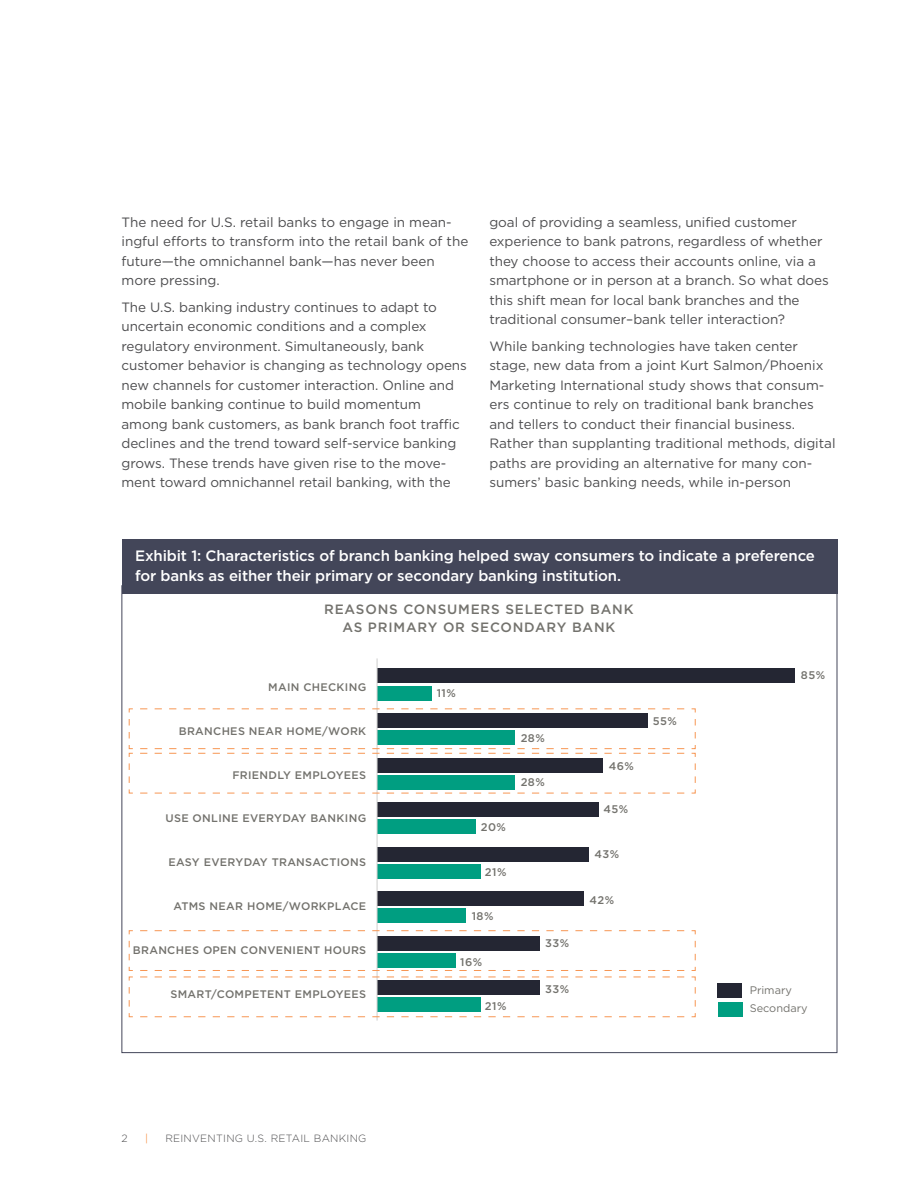
<style>
.page{position:relative;width:918px;height:1188px;background:#fff}
.page>*{position:absolute;margin:0;border:0;box-sizing:border-box;transform-origin:0 0}
.Exhibit_Caption{font:500 15px "Gotham";letter-spacing:-.01em;color:#fff}
.Body{font:13.5px/19.5px "Gotham";letter-spacing:-.005em;color:#4d4d4f}
.Exhibit_Title{font:500 13.5px/18px "Gotham";letter-spacing:.06em;color:#73726d;text-align:center}
.t1{font:500 11.1px "Gotham";letter-spacing:.04em;color:#73726d}
.t2{font:500 10.95px "Gotham";letter-spacing:.03em;color:#73726d}
.t3{font:10.95px/18px "Gotham";color:#73726d}
.Footer_and_Page_Numb{font:300 10.5px "Gotham";letter-spacing:.025em;color:#4d4d4f}
.Footer_and_Page_Numb-2{font:300 10.5px "Gotham";color:#f47920}
</style>
<div class="page">
<div style="left:122px;top:539px;width:715px;height:55px;background:#434659"></div>
<div style="left:377px;top:669px;width:418px;height:14px;background:#242633"></div>
<div style="left:377px;top:686px;width:54px;height:14px;background:#009e81"></div>
<div style="left:377px;top:802px;width:221px;height:15px;background:#242633"></div>
<div style="left:377px;top:820px;width:99px;height:14px;background:#009e81"></div>
<div style="left:377px;top:847px;width:212px;height:14px;background:#242633"></div>
<div style="left:377px;top:864px;width:103px;height:14px;background:#009e81"></div>
<div style="left:377px;top:892px;width:207px;height:14px;background:#242633"></div>
<div style="left:377px;top:909px;width:89px;height:14px;background:#009e81"></div>
<hr style="left:377px;top:658px;width:1px;height:363px;background:#cdcdcc">
<div style="left:718px;top:1002px;width:25px;height:15px;background:#009e81"></div>
<div style="left:718px;top:984px;width:24px;height:14px;background:#242633"></div>
<svg style="left:129px;top:708px;width:567px;height:86px"></svg>
<svg style="left:129px;top:930px;width:567px;height:88px"></svg>
<p class="Body" style="left:122px;top:212px;width:348px">The need for U.S. retail banks to engage in mean&shy;ingful efforts to transform into the retail bank of the future—the omnichannel bank—has never been more pressing.</p>
<p class="Body" style="left:122px;top:297px;width:347px">The U.S. banking industry continues to adapt to uncertain economic conditions and a complex regulatory environment. Simultaneously, bank customer behavior is changing as technology opens new channels for customer interaction. Online and mobile banking continue to build momentum among bank customers, as bank branch foot traffic declines and the trend toward self-service banking grows. These trends have given rise to the move&shy;ment toward omnichannel retail banking, with the</p>
<p class="Body" style="left:489px;top:212px;width:341px">goal of providing a seamless, unified customer experience to bank patrons, regardless of whether they choose to access their accounts online, via a smartphone or in person at a branch. So what does this shift mean for local bank branches and the traditional consumer–bank teller interaction?</p>
<p class="Body" style="left:489px;top:336px;width:348px">While banking technologies have taken center stage, new data from a joint Kurt Salmon/Phoenix Marketing International study shows that consum&shy;ers continue to rely on traditional bank branches and tellers to conduct their financial business.<br>Rather than supplanting traditional methods, digital paths are providing an alternative for many con&shy;sumers’ basic banking needs, while in-person</p>
<p class="Exhibit_Caption" style="left:135px;top:546px;width:681px">Exhibit 1: Characteristics of branch banking helped sway consumers to indicate a preference</p>
<p class="Exhibit_Caption" style="left:135px;top:565px;width:487px">for banks as either their primary or secondary banking institution.</p>
<p class="Exhibit_Title" style="left:324px;top:600px;width:311px">REASONS CONSUMERS SELECTED BANK<br>AS PRIMARY OR SECONDARY BANK</p>
<p class="t2" style="left:268px;top:680px;width:100px">MAIN CHECKING</p>
<p class="t2" style="left:179px;top:724px;width:189px">BRANCHES NEAR HOME/WORK</p>
<p class="t2" style="left:232px;top:768px;width:135px">FRIENDLY EMPLOYEES</p>
<p class="t2" style="left:165px;top:811px;width:202px">USE ONLINE EVERYDAY BANKING</p>
<p class="t2" style="left:168px;top:855px;width:199px">EASY EVERYDAY TRANSACTIONS</p>
<p class="t2" style="left:173px;top:899px;width:194px">ATMS NEAR HOME/WORKPLACE</p>
<p class="t2" style="left:133px;top:943px;width:235px">BRANCHES OPEN CONVENIENT HOURS</p>
<p class="t2" style="left:170px;top:987px;width:197px">SMART/COMPETENT EMPLOYEES</p>
<p class="t1" style="left:437px;top:686px;width:21px">11%</p>
<p class="t1" style="left:481px;top:820px;width:27px">20%</p>
<p class="t1" style="left:485px;top:865px;width:23px">21%</p>
<p class="t1" style="left:472px;top:909px;width:23px">18%</p>
<p class="t1" style="left:460px;top:955px;width:23px">16%</p>
<p class="t1" style="left:485px;top:998px;width:23px">21%</p>
<p class="t1" style="left:521px;top:730px;width:26px">28%</p>
<p class="t1" style="left:521px;top:774px;width:26px">28%</p>
<p class="t1" style="left:545px;top:936px;width:26px">33%</p>
<p class="t1" style="left:545px;top:982px;width:26px">33%</p>
<p class="t1" style="left:609px;top:759px;width:27px">46%</p>
<p class="t1" style="left:603px;top:802px;width:26px">45%</p>
<p class="t1" style="left:594px;top:846px;width:26px">43%</p>
<p class="t1" style="left:590px;top:892px;width:26px">42%</p>
<p class="t1" style="left:653px;top:714px;width:26px">55%</p>
<p class="Footer_and_Page_Numb" style="left:122px;top:1132px;width:8px">2</p>
<p class="Footer_and_Page_Numb-2" style="left:145px;top:1132px;width:5px">|</p>
<p class="Footer_and_Page_Numb" style="left:165px;top:1132px;width:203px">REINVENTING U.S. RETAIL BANKING</p>
<p class="t1" style="left:801px;top:667px;width:26px">85%</p>
<p class="t3" style="left:750px;top:981px;width:59px">Primary<br>Secondary</p>
</div>
